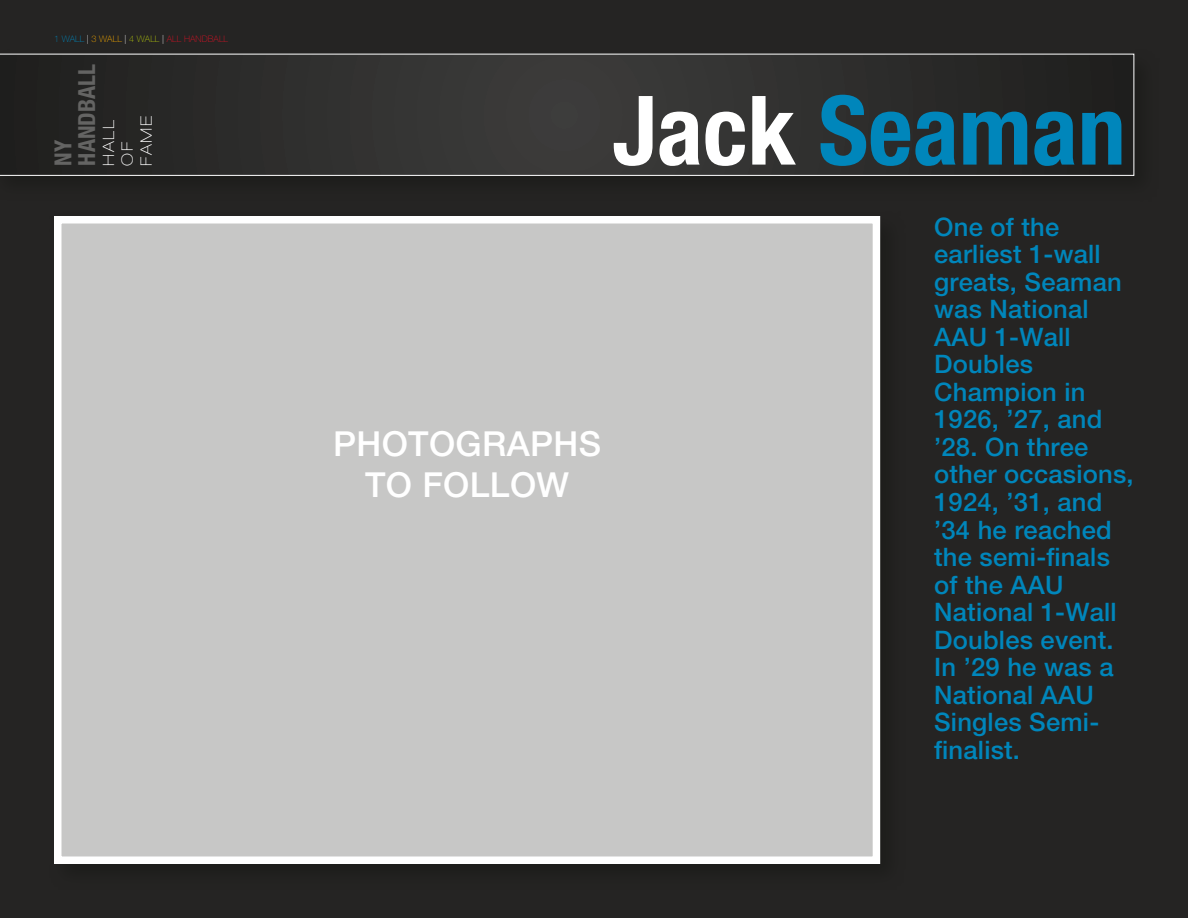
<style>
.page{position:relative;width:1188px;height:918px;background:#252423}
.page>*{position:absolute;margin:0;border:0;box-sizing:border-box;transform-origin:0 0}
.t1{font:700 condensed 96px "Helvetica Neue LT Std";color:#0086bb}
.t2{font:500 34.5px/41.4px "Helvetica Neue LT";letter-spacing:.01em;color:#fff;text-align:center}
.t3{font:500 25.5px/27.5px "Helvetica Neue LT";letter-spacing:.01em;color:#0086bb}
.t4{font:700 condensed 23.55px/23.7px "Helvetica Neue LT Std";color:#646463}
.t5{font:100 expanded 15.75px/18.9px "Helvetica Neue LT";letter-spacing:.1em;color:#fff}
.t6{font:100 9px "Helvetica Neue LT";letter-spacing:.01em;color:#d51225}
.s1{color:#0086bb}
.s2{color:#fff}
.s3{color:#f8ab00}
.s4{color:#b2c50e}
</style>
<div class="page">
<div style="left:0;top:49px;width:1160px;height:153px;background:#1d1d1b"></div>
<svg style="left:0;top:54px;width:1134px;height:121px"></svg>
<div style="left:49px;top:211px;width:857px;height:678px;background:#1d1d1b"></div>
<div style="left:54px;top:216px;width:826px;height:648px;background:#c7c7c6;border:8px solid #fff"></div>
<p class="t6" style="left:54px;top:33px;width:176px"><span class="s1">1 WALL</span> <span class="s2">|</span> <span class="s3">3 WALL</span> <span class="s2">|</span> <span class="s4">4 WALL</span> <span class="s2">|</span> ALL HANDBALL</p>
<p class="t4" style="left:51px;top:166px;width:103px;rotate:-90deg">NY<br>HANDBALL</p>
<p class="t5" style="left:99px;top:166px;width:51px;rotate:-90deg">HALL<br>OF<br>FAME</p>
<h1 class="t1" style="left:612px;top:72px;width:515px"><span class="s2">Jack</span> Seaman</h1>
<h2 class="t2" style="left:333px;top:422px;width:270px">PHOTOGRAPHS<br>TO FOLLOW</h2>
<p class="t3" style="left:934px;top:213px;width:201px">One of the earliest 1-wall greats, Seaman was National<br>AAU 1-Wall<br>Doubles<br>Champion in<br>1926, ’27, and ’28. On three other occasions,<br>1924, ’31, and ’34 he reached the semi-finals of the AAU<br>National 1-Wall<br>Doubles event.<br>In ’29 he was a<br>National AAU<br>Singles Semi&shy;finalist.</p>
</div>
